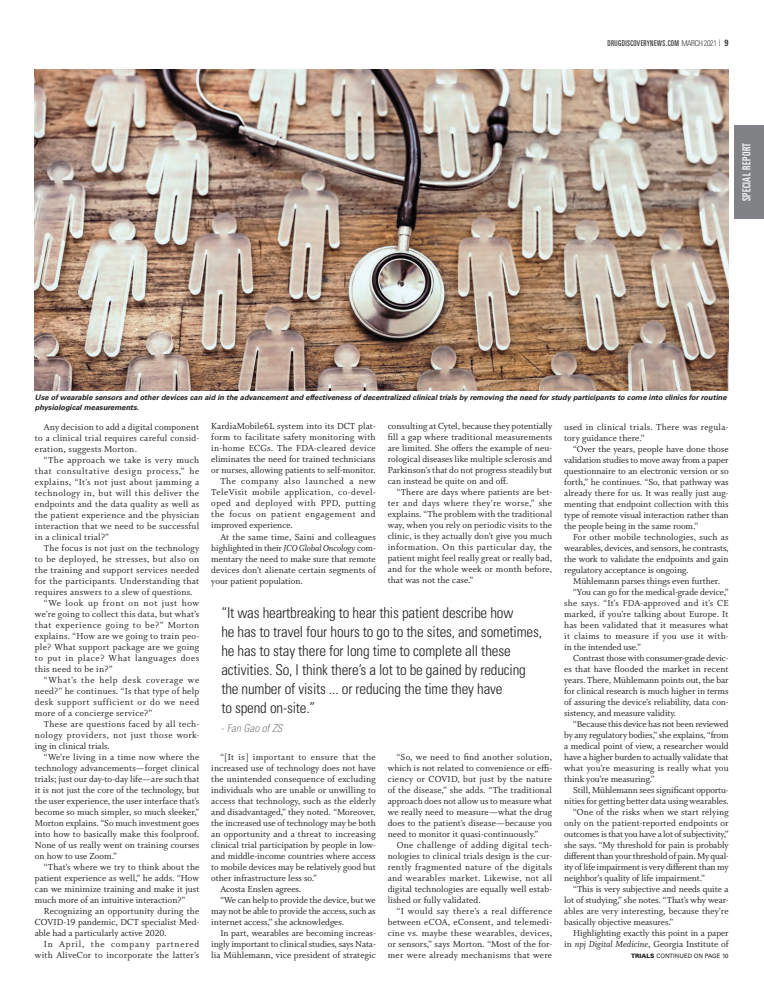
<style>
.page{position:relative;width:764px;height:1001px;background:#fff}
.page>*{position:absolute;margin:0;border:0;box-sizing:border-box;transform-origin:0 0}
._7_blurb_a{font:300 condensed 15px/19px "Univers";letter-spacing:-.01em;color:#231f20}
._1_head_a-roman{font:ultra-condensed 11px "Univers";letter-spacing:.04em;color:#fff}
._7_blurb_a-2{font:italic 300 condensed 11px "Univers";color:#808285}
._5_text{font:9.8px/11px "Whitman Roman Os F";letter-spacing:.005em;color:#231f20;text-align:justify}
._5_text-2{font:9.8px/11px "Whitman Roman Os F";letter-spacing:.025em;color:#231f20;text-align:right}
._1_HEADING{font:ultra-condensed 8px "Univers";letter-spacing:.04em;color:#3e3e3f}
._6_caption{font:italic 700 7.5px/9.5px "Univers";color:#231f20}
.continued-to{font:6px "Univers";color:#231f20}
.s1{font-weight:300;font-stretch:condensed}
.s2{font-weight:300;font-size:9px}
.s3{font-weight:700;font-stretch:condensed;font-size:9px}
.s4{font-family:"Whitman Italic Os F"}
.s5{font-style:normal}
.s6{font-weight:900}
</style>
<div class="page">
<img style="left:35px;top:70px;width:693px;height:320px">
<div style="left:733px;top:125px;width:30px;height:94px;background:#808285"></div>
<p class="_1_HEADING" style="left:607px;top:39px;width:122px">DRUGDISCOVERYNEWS.COM <span class="s1">MARCH 2021</span> <span class="s2">|</span> <span class="s3">9</span></p>
<p class="_1_head_a-roman" style="left:740px;top:201px;width:60px;rotate:-90deg">SPECIAL REPORT</p>
<p class="_6_caption" style="left:35px;top:393px;width:692px">Use of wearable sensors and other devices can aid in the advancement and effectiveness of decentralized clinical trials by removing the need for study participants to come into clinics for routine physiological measurements.</p>
<p class="_5_text" style="left:35px;top:421px;width:166px;text-indent:9px">Any decision to add a digital component to a clinical trial requires careful consid&shy;eration, suggests Morton.</p>
<p class="_5_text" style="left:35px;top:454px;width:166px;text-indent:9px">“The approach we take is very much that consultative design process,” he explains, “It’s not just about jamming a technology in, but will this deliver the endpoints and the data quality as well as the patient experience and the physician interaction that we need to be successful in a clinical trial?”</p>
<p class="_5_text" style="left:35px;top:542px;width:166px;text-indent:9px">The focus is not just on the technology to be deployed, he stresses, but also on the training and support services needed for the participants. Understanding that requires answers to a slew of questions.</p>
<p class="_5_text" style="left:35px;top:597px;width:166px;text-indent:9px">“We look up front on not just how we’re going to collect this data, but what’s that experience going to be?” Morton explains. “How are we going to train peo&shy;ple? What support package are we going to put in place? What languages does this need to be in?”</p>
<p class="_5_text" style="left:35px;top:674px;width:166px;text-indent:9px">“What’s the help desk coverage we need?” he continues. “Is that type of help desk support sufficient or do we need more of a concierge service?”</p>
<p class="_5_text" style="left:35px;top:718px;width:166px;text-indent:9px">These are questions faced by all tech&shy;nology providers, not just those work&shy;ing in clinical trials.</p>
<p class="_5_text" style="left:35px;top:751px;width:166px;text-indent:9px">“We’re living in a time now where the technology advancements—forget clinical trials; just our day-to-day life—are such that it is not just the core of the technology, but the user experience, the user interface that’s become so much simpler, so much sleeker,” Morton explains. “So much investment goes into how to basically make this foolproof.<br>None of us really went on training courses on how to use Zoom.”</p>
<p class="_5_text" style="left:35px;top:861px;width:166px;text-indent:9px">“That’s where we try to think about the patient experience as well,” he adds. “How can we minimize training and make it just much more of an intuitive interaction?”</p>
<p class="_5_text" style="left:35px;top:905px;width:166px;text-indent:9px">Recognizing an opportunity during the COVID-19 pandemic, DCT specialist Med&shy;able had a particularly active 2020.</p>
<p class="_5_text-2" style="left:35px;top:938px;width:166px">In April, the company partnered with AliveCor to incorporate the latter’s</p>
<p class="_5_text" style="left:211px;top:421px;width:166px">KardiaMobile6L system into its DCT plat&shy;form to facilitate safety monitoring with in-home ECGs. The FDA-cleared device eliminates the need for trained technicians or nurses, allowing patients to self-monitor.</p>
<p class="_5_text" style="left:211px;top:476px;width:166px;text-indent:9px">The company also launched a new TeleVisit mobile application, co-devel&shy;oped and deployed with PPD, putting the focus on patient engagement and improved experience.</p>
<p class="_5_text" style="left:211px;top:531px;width:166px;text-indent:9px">At the same time, Saini and colleagues highlighted in their <span class="s4">JCO Global Oncology</span> com&shy;mentary the need to make sure that remote devices don’t alienate certain segments of your patient population.</p>
<p class="_5_text" style="left:387px;top:421px;width:166px">consulting at Cytel, because they potentially fill a gap where traditional measurements are limited. She offers the example of neu&shy;rological diseases like multiple sclerosis and Parkinson’s that do not progress steadily but can instead be quite on and off.</p>
<p class="_5_text" style="left:387px;top:487px;width:166px;text-indent:9px">“There are days where patients are bet&shy;ter and days where they’re worse,” she explains. “The problem with the traditional way, when you rely on periodic visits to the clinic, is they actually don’t give you much information. On this particular day, the patient might feel really great or really bad, and for the whole week or month before, that was not the case.”</p>
<p class="_7_blurb_a" style="left:221px;top:602px;width:322px">“It was heartbreaking to hear this patient describe how<br>he has to travel four hours to go to the sites, and sometimes, he has to stay there for long time to complete all these activities. So, I think there’s a lot to be gained by reducing the number of visits ... or reducing the time they have<br>to spend on-site.”</p>
<p class="_7_blurb_a-2" style="left:221px;top:721px;width:63px"><span class="s5">-</span> Fan Gao of ZS</p>
<p class="_5_text" style="left:211px;top:751px;width:166px;text-indent:9px">“[It is] important to ensure that the increased use of technology does not have the unintended consequence of excluding individuals who are unable or unwilling to access that technology, such as the elderly and disadvantaged,” they noted. “Moreover, the increased use of technology may be both an opportunity and a threat to increasing clinical trial participation by people in low&shy;and middle-income countries where access to mobile devices may be relatively good but other infrastructure less so.”</p>
<p class="_5_text" style="left:220px;top:883px;width:82px">Acosta Enslen agrees.</p>
<p class="_5_text" style="left:211px;top:894px;width:166px;text-indent:9px">“We can help to provide the device, but we may not be able to provide the access, such as internet access,” she acknowledges.</p>
<p class="_5_text" style="left:211px;top:927px;width:166px;text-indent:9px">In part, wearables are becoming increas&shy;ingly important to clinical studies, says Nata&shy;lia Mühlemann, vice president of strategic</p>
<p class="_5_text" style="left:387px;top:751px;width:166px;text-indent:9px">“So, we need to find another solution, which is not related to convenience or effi&shy;ciency or COVID, but just by the nature of the disease,” she adds. “The traditional approach does not allow us to measure what we really need to measure—what the drug does to the patient’s disease—because you need to monitor it quasi-continuously.”</p>
<p class="_5_text" style="left:387px;top:839px;width:166px;text-indent:9px">One challenge of adding digital tech&shy;nologies to clinical trials design is the cur&shy;rently fragmented nature of the digitals and wearables market. Likewise, not all digital technologies are equally well estab&shy;lished or fully validated.</p>
<p class="_5_text" style="left:387px;top:905px;width:166px;text-indent:9px">“I would say there’s a real difference between eCOA, eConsent, and telemedi&shy;cine vs. maybe these wearables, devices, or sensors,” says Morton. “Most of the for&shy;mer were already mechanisms that were</p>
<p class="_5_text-2" style="left:564px;top:421px;width:166px;text-align:left">used in clinical trials. There was regula&shy;tory guidance there.”</p>
<p class="_5_text" style="left:564px;top:443px;width:166px;text-indent:9px">“Over the years, people have done those validation studies to move away from a paper questionnaire to an electronic version or so forth,” he continues. “So, that pathway was already there for us. It was really just aug&shy;menting that endpoint collection with this type of remote visual interaction rather than the people being in the same room.”</p>
<p class="_5_text" style="left:564px;top:531px;width:166px;text-indent:9px">For other mobile technologies, such as wearables, devices, and sensors, he contrasts, the work to validate the endpoints and gain regulatory acceptance is ongoing.</p>
<p class="_5_text" style="left:573px;top:575px;width:148px">Mühlemann parses things even further.</p>
<p class="_5_text" style="left:564px;top:586px;width:166px;text-indent:9px">“You can go for the medical-grade device,” she says. “It’s FDA-approved and it’s CE marked, if you’re talking about Europe. It has been validated that it measures what it claims to measure if you use it with&shy;in the intended use.”</p>
<p class="_5_text" style="left:564px;top:652px;width:166px;text-indent:9px">Contrast those with consumer-grade devic&shy;es that have flooded the market in recent years. There, Mühlemann points out, the bar for clinical research is much higher in terms of assuring the device’s reliability, data con&shy;sistency, and measure validity.</p>
<p class="_5_text" style="left:564px;top:718px;width:166px;text-indent:9px">“Because this device has not been reviewed by any regulatory bodies,” she explains, “from a medical point of view, a researcher would have a higher burden to actually validate that what you’re measuring is really what you think you’re measuring.”</p>
<p class="_5_text" style="left:564px;top:784px;width:166px;text-align:right">Still, Mühlemann sees significant opportu&shy;nities for getting better data using wearables.</p>
<p class="_5_text" style="left:564px;top:806px;width:166px;text-indent:9px">“One of the risks when we start relying only on the patient-reported endpoints or outcomes is that you have a lot of subjectivity,” she says. “My threshold for pain is probably different than your threshold of pain. My qual&shy;ity of life impairment is very different than my neighbor’s quality of life impairment.”</p>
<p class="_5_text" style="left:564px;top:883px;width:166px;text-indent:9px">“This is very subjective and needs quite a lot of studying,” she notes. “That’s why wear&shy;ables are very interesting, because they’re basically objective measures.”</p>
<p class="_5_text" style="left:564px;top:927px;width:166px;text-align:right">Highlighting exactly this point in a paper in <span class="s4">npj Digital Medicine</span>, Georgia Institute of</p>
<p class="continued-to" style="left:630px;top:951px;width:99px"><span class="s6">TRIALS</span> CONTINUED ON PAGE 10</p>
</div>
